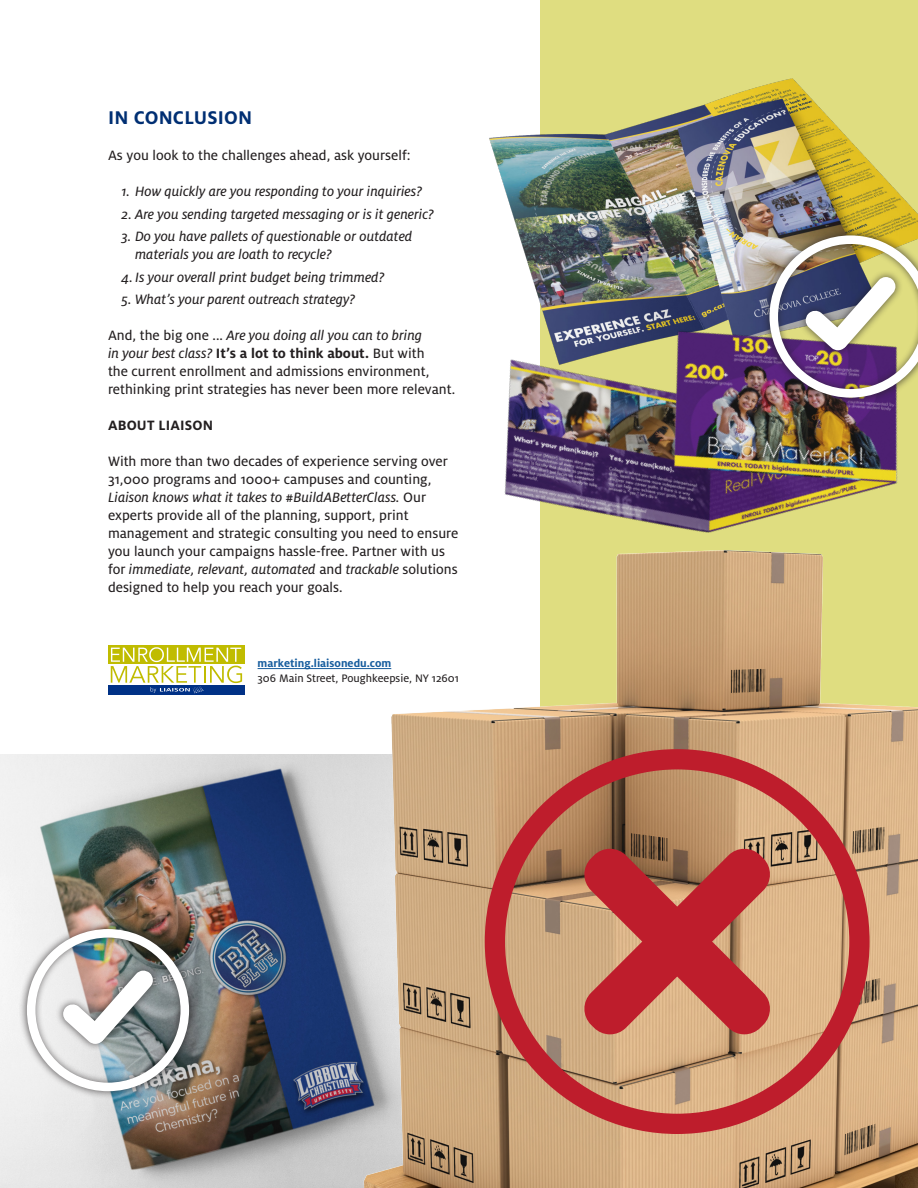
<style>
.page{position:relative;width:918px;height:1188px;background:#fff}
.page>*{position:absolute;margin:0;border:0;box-sizing:border-box;transform-origin:0 0}
.t1{font:700 20.4px "Milo OT";letter-spacing:.01em;color:#002f73}
.t2{font:15px/18px "Milo OT Text";color:#231f20}
.t3{font:15px "Milo OT Text Ita";color:#231f20}
.t4{font:700 15px "Milo OT";letter-spacing:.01em;color:#231f20}
.t5{font:12px "Milo OT Text";color:#231f20}
.t6{font:700 12px "Milo OT";color:#175d9e}
.s1{font-family:"Milo OT Text Ita"}
.s2{font-family:"Milo OT";font-weight:700}
</style>
<div class="page">
<img style="left:0;top:754px;width:351px;height:434px">
<div style="left:540px;top:0;width:378px;height:1188px;background:#dfdd80"></div>
<img style="left:351px;top:668px;width:567px;height:520px">
<svg style="left:485px;top:749px;width:385px;height:385px;background:#c7886a"></svg>
<svg style="left:582px;top:847px;width:190px;height:187px;background:#c0544c"></svg>
<img style="left:489px;top:78px;width:370px;height:72px">
<img style="left:425px;top:150px;width:493px;height:555px">
<div style="left:19px;top:921px;width:178px;height:179px;background:#231f20;opacity:.75"></div>
<img style="left:27px;top:929px;width:162px;height:162px">
<div style="left:761px;top:227px;width:157px;height:179px;background:#231f20;opacity:.75"></div>
<img style="left:769px;top:235px;width:149px;height:163px">
<hr style="left:258px;top:668px;width:133px;height:1px;background:#175d9e">
<div style="left:108px;top:645px;width:136px;height:19px;background:#c0bc00"></div>
<div style="left:108px;top:685px;width:136px;height:9px;background:#003186"></div>
<svg style="left:111px;top:647px;width:131px;height:46px"></svg>
<p class="t1" style="left:108px;top:106px;width:146px">IN CONCLUSION</p>
<p class="t2" style="left:108px;top:147px;width:304px">As you look to the challenges ahead, ask yourself:</p>
<p class="t3" style="left:122px;top:183px;width:302px">1. How quickly are you responding to your inquiries?</p>
<p class="t3" style="left:122px;top:206px;width:314px">2. Are you sending targeted messaging or is it generic?</p>
<p class="t3" style="left:122px;top:228px;width:292px">3. Do you have pallets of questionable or outdated</p>
<p class="t3" style="left:135px;top:246px;width:199px">materials you are loath to recycle?</p>
<p class="t3" style="left:122px;top:269px;width:265px">4. Is your overall print budget being trimmed?</p>
<p class="t3" style="left:122px;top:291px;width:236px">5. What’s your parent outreach strategy?</p>
<p class="t2" style="left:108px;top:327px;width:349px">And, the big one ... <span class="s1">Are you doing all you can to bring<br>in your best class?</span> <span class="s2">It’s a lot to think about.</span> But with<br>the current enrollment and admissions environment, rethinking print strategies has never been more relevant.</p>
<p class="t4" style="left:108px;top:417px;width:107px">ABOUT LIAISON</p>
<p class="t2" style="left:108px;top:453px;width:352px">With more than two decades of experience serving over 31,000 programs and 1000+ campuses and counting, <span class="s1">Liaison knows what it takes to #BuildABetterClass.</span> Our experts provide all of the planning, support, print management and strategic consulting you need to ensure you launch your campaigns hassle-free. Partner with us for <span class="s1">immediate, relevant, automated</span> and <span class="s1">trackable</span> solutions designed to help you reach your goals.</p>
<p class="t6" style="left:258px;top:657px;width:135px">marketing.liaisonedu.com</p>
<p class="t5" style="left:258px;top:672px;width:203px">306 Main Street, Poughkeepsie, NY 12601</p>
</div>
